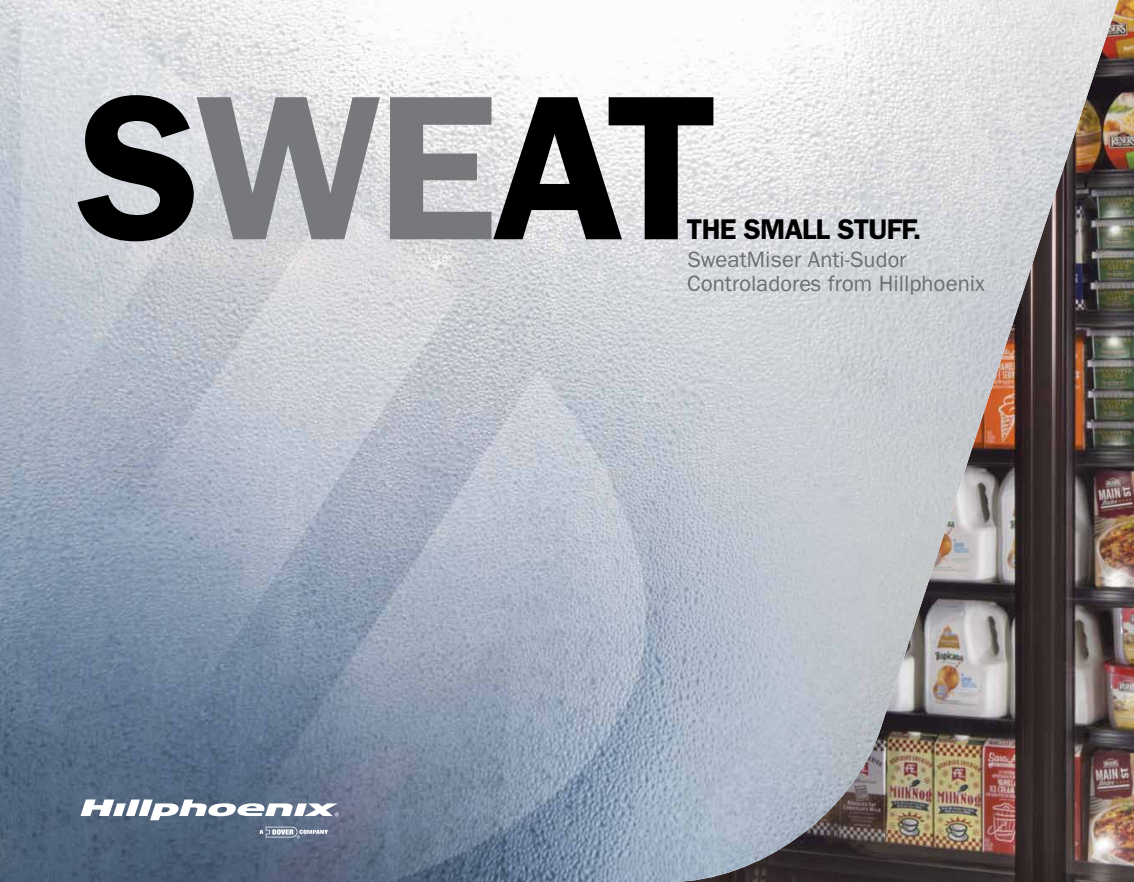
<style>
.page{position:relative;width:1134px;height:882px;background:#fff}
.page>*{position:absolute;margin:0;border:0;box-sizing:border-box;transform-origin:0 0}
.t1{font:600 207.03px "Franklin Gothic";letter-spacing:-.025em;color:#000}
.t2{font:600 28.7px "Franklin Gothic";letter-spacing:-.025em;color:#000}
.t3{font:22.22px/23.8px "Franklin Gothic";color:#6d6e71}
.s1{color:#77787b}
.s2{font-style:inherit}
</style>
<div class="page">
<img style="left:1124px;top:0;width:10px;height:882px">
<img style="left:0;top:0;width:1118px;height:882px">
<svg style="left:80px;top:800px;width:259px;height:20px"></svg>
<svg style="left:259px;top:827px;width:69px;height:11px"></svg>
<h1 class="t1" style="left:77px;top:46px;width:642px">S<span class="s1">WE</span>AT</h1>
<p class="t2" style="left:687px;top:212px;width:236px">THE SMALL STUFF.</p>
<p class="t3" style="left:687px;top:248px;width:299px">SweatMiser Anti-S<span class="s2">udor<br></span>Control<span class="s2">adores</span> from Hillphoenix</p>
</div>
